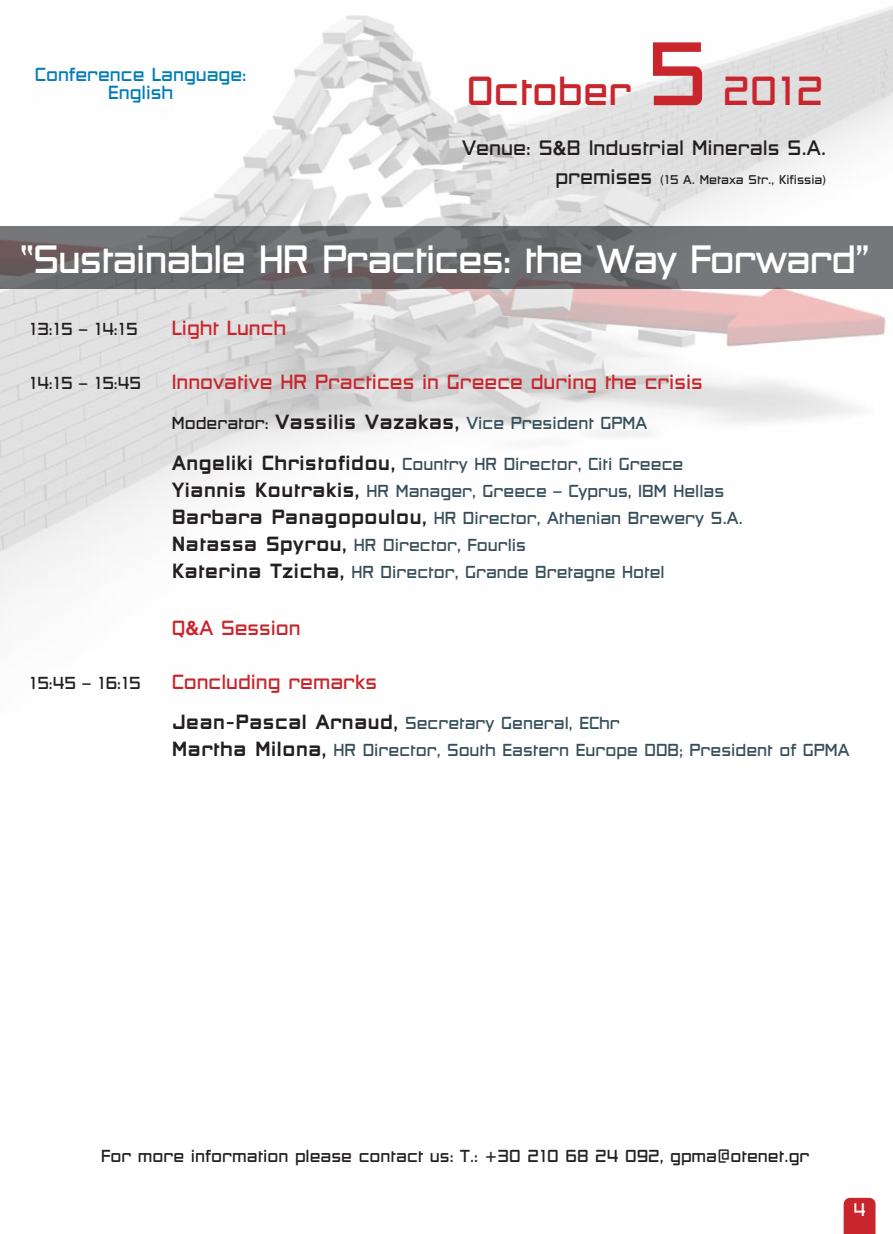
<style>
.page{position:relative;width:893px;height:1234px;background:#fff}
.page>*{position:absolute;margin:0;border:0;box-sizing:border-box;transform-origin:0 0}
.t1{font:300 38.55px "PF Studio";color:#c9252c}
.t2{font:300 37.5px "PF Studio";letter-spacing:-.03em;color:#fff}
.t3{font:300 19.8px "PF Studio";color:#231f20}
.t4{font:300 19.5px "PF Studio";color:#c9252c}
.t5{font:300 18px/18px "PF Studio";color:#007db7;text-align:center}
.t6{font:300 17.25px "PF Studio";color:#fff}
.t7{font:300 16.5px/27px "PF Studio";color:#384f5a}
.t8{font:300 16.5px "PF Studio";color:#231f20}
.t9{font:300 12px "PF Studio";color:#231f20}
.s1{font-size:85.35px}
.s2{font-family:"Helvetica";font-weight:700}
.s3{font-size:19.8px}
.s4{color:#231f20}
.s5{font-weight:800;font-size:19.5px;color:#231f20}
.s6{font-family:"Helvetica";font-weight:700;font-size:19.8px}
</style>
<div class="page">
<img style="left:0;top:6px;width:893px;height:597px">
<svg style="left:0;top:226px;width:893px;height:63px;background:#6d6c6f"></svg>
<svg style="left:844px;top:1197px;width:31px;height:36px"></svg>
<p class="t5" style="left:35px;top:65px;width:213px">Conference Language:<br>English</p>
<h1 class="t1" style="left:467px;top:67px;width:358px">October <span class="s1">5</span> 2012</h1>
<p class="t3" style="left:462px;top:135px;width:366px">Venue: S<span class="s2">&amp;</span>B Industrial Minerals S.A.</p>
<p class="t9" style="left:555px;top:172px;width:272px"><span class="s3">premises</span> (15 A. Metaxa Str., Kifissia)</p>
<h2 class="t2" style="left:20px;top:236px;width:852px">“Sustainable HR Practices: the Way Forward”</h2>
<p class="t8" style="left:29px;top:318px;width:110px">13:15 – 14:15</p>
<p class="t4" style="left:172px;top:315px;width:116px">Light Lunch</p>
<p class="t8" style="left:29px;top:372px;width:113px">14:15 – 15:45</p>
<p class="t4" style="left:172px;top:369px;width:532px">Innovative HR Practices in Greece during the crisis</p>
<p class="t7" style="left:172px;top:409px;width:477px"><span class="s4">Moderator:</span> <span class="s5">Vassilis Vazakas,</span> Vice President GPMA</p>
<p class="t7" style="left:172px;top:450px;width:573px"><span class="s5">Angeliki Christofidou,</span> Country HR Director, Citi Greece <span class="s5">Yiannis Koutrakis,</span> HR Manager, Greece – Cyprus, IBM Hellas <span class="s5">Barbara Panagopoulou,</span> HR Director, Athenian Brewery S.A.<br><span class="s5">Natassa Spyrou,</span> HR Director, Fourlis<br><span class="s5">Katerina Tzicha,</span> HR Director, Grande Bretagne Hotel</p>
<p class="t4" style="left:172px;top:615px;width:130px">Q<span class="s6">&amp;</span>A Session</p>
<p class="t8" style="left:29px;top:672px;width:113px">15:45 – 16:15</p>
<p class="t4" style="left:172px;top:669px;width:207px">Concluding remarks</p>
<p class="t7" style="left:172px;top:709px;width:679px"><span class="s5">Jean-Pascal Arnaud,</span> Secretary General, EChr<br><span class="s5">Martha Milona,</span> HR Director, South Eastern Europe DDB; President of GPMA</p>
<p class="t8" style="left:101px;top:1145px;width:710px">For more information please contact us: T.: +30 210 68 24 092, gpma@otenet.gr</p>
<p class="t6" style="left:853px;top:1199px;width:14px">4</p>
</div>
